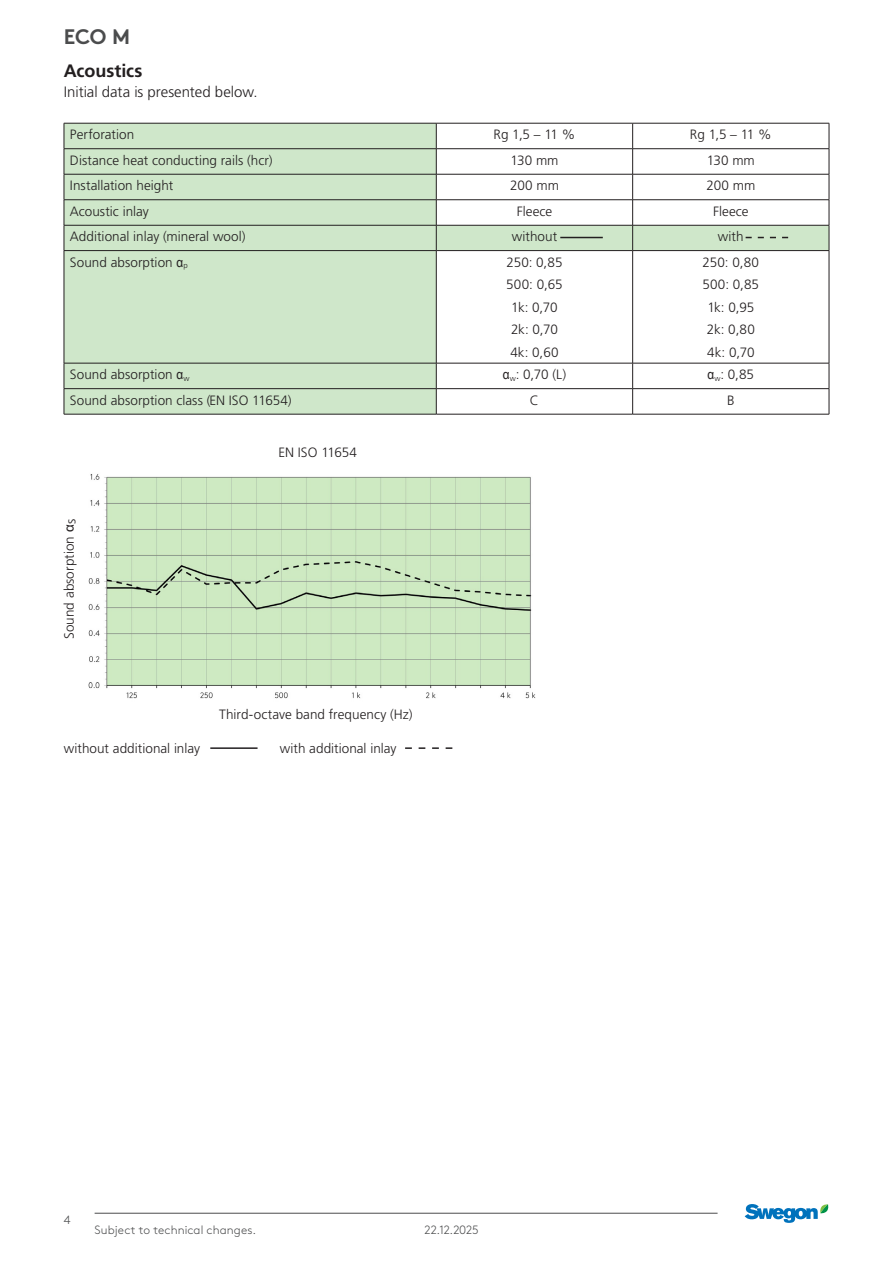
<style>
.page{position:relative;width:893px;height:1263px;background:#fff}
.page>*{position:absolute;margin:0;border:0;box-sizing:border-box;transform-origin:0 0}
.t1{font:700 21px "Swegon Brown";color:#4b4c4d}
.t2{font:700 18px "Frutiger LT Pro";color:#231f20}
.t3{font:300 15px "Frutiger LT Pro";color:#231f20}
.t4{font:300 13.5px/22.5px "Frutiger LT Pro";letter-spacing:.005em;color:#231f20;text-align:center}
.t5{font:300 12px "Swegon Brown";letter-spacing:.005em;color:#4b4c4d}
.s1{font-family:"Arial Narrow";font-weight:400}
.s2{font-family:"Arial";font-weight:400}
</style>
<div class="page">
<hr style="left:95px;top:1213px;width:623px;height:1px;background:#4b4c4d">
<svg style="left:745px;top:1204px;width:84px;height:19px"></svg>
<svg style="left:65px;top:124px;width:764px;height:290px;fill:#cfe7ca"></svg>
<hr style="left:64px;top:123px;width:372px;height:1px;background:#231f20">
<hr style="left:436px;top:123px;width:197px;height:1px;background:#231f20">
<hr style="left:633px;top:123px;width:196px;height:1px;background:#231f20">
<hr style="left:64px;top:148px;width:372px;height:1px;background:#231f20">
<hr style="left:436px;top:148px;width:197px;height:1px;background:#231f20">
<hr style="left:633px;top:148px;width:196px;height:1px;background:#231f20">
<hr style="left:64px;top:174px;width:372px;height:1px;background:#231f20">
<hr style="left:436px;top:174px;width:197px;height:1px;background:#231f20">
<hr style="left:633px;top:174px;width:196px;height:1px;background:#231f20">
<hr style="left:64px;top:199px;width:372px;height:1px;background:#231f20">
<hr style="left:436px;top:199px;width:197px;height:1px;background:#231f20">
<hr style="left:633px;top:199px;width:196px;height:1px;background:#231f20">
<hr style="left:64px;top:225px;width:372px;height:1px;background:#231f20">
<svg style="left:64px;top:123px;width:1px;height:127px"></svg>
<hr style="left:436px;top:225px;width:197px;height:1px;background:#231f20">
<svg style="left:436px;top:123px;width:1px;height:127px"></svg>
<hr style="left:633px;top:225px;width:196px;height:1px;background:#231f20">
<svg style="left:632px;top:123px;width:1px;height:127px"></svg>
<svg style="left:829px;top:123px;width:1px;height:127px"></svg>
<hr style="left:64px;top:250px;width:372px;height:1px;background:#231f20">
<hr style="left:64px;top:251px;width:1px;height:112px;background:#231f20">
<hr style="left:436px;top:250px;width:197px;height:1px;background:#231f20">
<hr style="left:436px;top:251px;width:1px;height:112px;background:#231f20">
<hr style="left:633px;top:250px;width:196px;height:1px;background:#231f20">
<hr style="left:632px;top:251px;width:1px;height:112px;background:#231f20">
<hr style="left:829px;top:251px;width:1px;height:112px;background:#231f20">
<hr style="left:64px;top:363px;width:372px;height:1px;background:#231f20">
<hr style="left:436px;top:363px;width:197px;height:1px;background:#231f20">
<hr style="left:633px;top:363px;width:196px;height:1px;background:#231f20">
<hr style="left:64px;top:388px;width:372px;height:1px;background:#231f20">
<svg style="left:64px;top:363px;width:1px;height:51px"></svg>
<hr style="left:436px;top:388px;width:197px;height:1px;background:#231f20">
<svg style="left:436px;top:363px;width:1px;height:51px"></svg>
<hr style="left:633px;top:388px;width:196px;height:1px;background:#231f20">
<svg style="left:632px;top:363px;width:1px;height:51px"></svg>
<svg style="left:829px;top:363px;width:1px;height:51px"></svg>
<hr style="left:64px;top:414px;width:372px;height:1px;background:#231f20">
<hr style="left:436px;top:414px;width:197px;height:1px;background:#231f20">
<hr style="left:633px;top:414px;width:196px;height:1px;background:#231f20">
<hr style="left:560px;top:237px;width:43px;height:1px;background:#231f20">
<svg style="left:746px;top:237px;width:42px;height:1px"></svg>
<img style="left:88px;top:474px;width:448px;height:225px">
<hr style="left:210px;top:747px;width:48px;height:2px;background:#231f20">
<svg style="left:405px;top:747px;width:47px;height:2px"></svg>
<h1 class="t1" style="left:64px;top:20px;width:68px">ECO M</h1>
<h2 class="t2" style="left:64px;top:60px;width:80px">Acoustics</h2>
<p class="t3" style="left:64px;top:83px;width:195px">Initial data is presented below.</p>
<p class="t4" style="left:70px;top:123px;width:66px">Perforation</p>
<p class="t4" style="left:494px;top:123px;width:83px">Rg 1,5 – 11 %</p>
<p class="t4" style="left:690px;top:123px;width:83px">Rg 1,5 – 11 %</p>
<p class="t4" style="left:70px;top:149px;width:204px">Distance heat conducting rails (hcr)</p>
<p class="t4" style="left:510px;top:149px;width:50px">130 mm</p>
<p class="t4" style="left:707px;top:149px;width:50px">130 mm</p>
<p class="t4" style="left:70px;top:175px;width:105px">Installation height</p>
<p class="t4" style="left:510px;top:175px;width:50px">200 mm</p>
<p class="t4" style="left:706px;top:175px;width:50px">200 mm</p>
<p class="t4" style="left:70px;top:200px;width:80px">Acoustic inlay</p>
<p class="t4" style="left:517px;top:200px;width:37px">Fleece</p>
<p class="t4" style="left:713px;top:200px;width:37px">Fleece</p>
<p class="t4" style="left:70px;top:226px;width:177px">Additional inlay (mineral wool)</p>
<p class="t4" style="left:512px;top:226px;width:47px">without</p>
<p class="t4" style="left:718px;top:226px;width:27px">with</p>
<p class="t4" style="left:70px;top:251px;width:119px">Sound absorption <span class="s1">α</span><sub>p</sub></p>
<p class="t4" style="left:506px;top:251px;width:58px">250: 0,85<br>500: 0,65<br>1k: 0,70<br>2k: 0,70<br>4k: 0,60</p>
<p class="t4" style="left:702px;top:251px;width:58px">250: 0,80<br>500: 0,85<br>1k: 0,95<br>2k: 0,80<br>4k: 0,70</p>
<p class="t4" style="left:70px;top:363px;width:121px">Sound absorption <span class="s1">α</span><sub>w</sub></p>
<p class="t4" style="left:503px;top:363px;width:65px"><span class="s1">α</span><sub>w</sub>: 0,70 (L)</p>
<p class="t4" style="left:708px;top:363px;width:48px"><span class="s1">α</span><sub>w</sub>: 0,85</p>
<p class="t4" style="left:70px;top:389px;width:223px">Sound absorption class (EN ISO 11654)</p>
<p class="t4" style="left:530px;top:389px;width:11px">C</p>
<p class="t4" style="left:727px;top:389px;width:9px">B</p>
<p class="t4" style="left:58px;top:639px;width:121px;rotate:-90deg">Sound absorption <span class="s2">α</span>s</p>
<p class="t4" style="left:278px;top:441px;width:80px">EN ISO 11654</p>
<p class="t4" style="left:219px;top:704px;width:195px">Third-octave band frequency (Hz)</p>
<p class="t4" style="left:64px;top:737px;width:138px">without additional inlay</p>
<p class="t4" style="left:280px;top:737px;width:118px">with additional inlay</p>
<p class="t5" style="left:64px;top:1211px;width:8px">4</p>
<p class="t5" style="left:95px;top:1221px;width:163px">Subject to technical changes.</p>
<p class="t5" style="left:425px;top:1221px;width:56px">22.12.2025</p>
</div>
